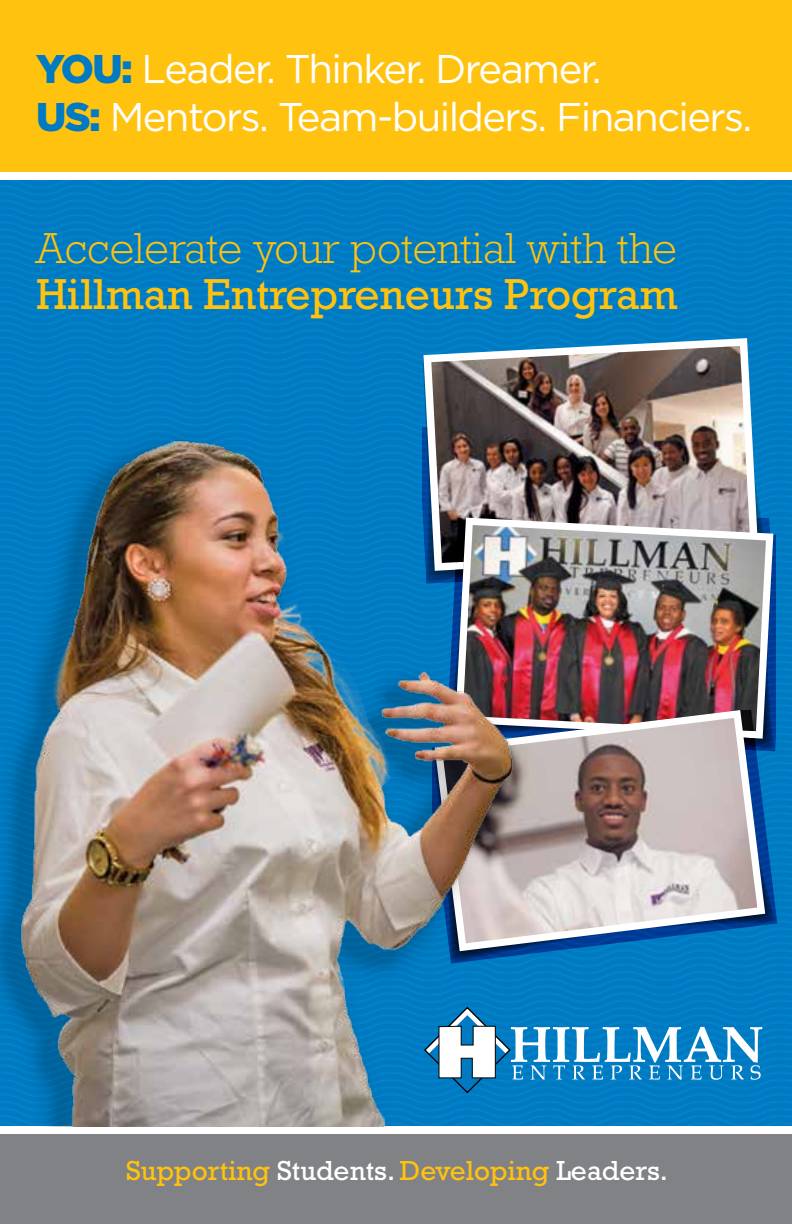
<style>
.page{position:relative;width:792px;height:1224px;background:#fff}
.page>*{position:absolute;margin:0;border:0;box-sizing:border-box;transform-origin:0 0}
.t1{font:300 44px "Rockwell Std";color:#ffc20e}
.t2{font:44px "Rockwell Std";color:#ffc20e}
.t3{font:40px/48px "Gotham";letter-spacing:-.04em;color:#fff}
.t4{font:28px "Rockwell Std";color:#ffc20e}
.s1{font-weight:900;color:#007ac2}
.s2{color:#fff}
</style>
<div class="page">
<img style="left:0;top:180px;width:792px;height:946px">
<div style="left:0;top:0;width:792px;height:180px;background:#ffc20e"></div>
<div style="left:0;top:1126px;width:792px;height:98px;background:#808285"></div>
<div style="left:0;top:173px;width:792px;height:7px;background:#fff"></div>
<svg style="left:422px;top:339px;width:350px;height:179px;background:#007cc3"></svg>
<svg style="left:423px;top:338px;width:335px;height:180px;fill:#007fc7"></svg>
<img style="left:431px;top:346px;width:319px;height:172px">
<svg style="left:540px;top:518px;width:233px;height:192px"></svg>
<img style="left:540px;top:525px;width:226px;height:185px">
<svg style="left:540px;top:710px;width:237px;height:253px;background:#006eb6"></svg>
<img style="left:540px;top:710px;width:225px;height:241px">
<img style="left:540px;top:718px;width:217px;height:225px">
<div style="left:0;top:1126px;width:792px;height:8px;background:#fff"></div>
<svg style="left:540px;top:1006px;width:222px;height:88px;background:#2e93ce"></svg>
<img style="left:0;top:427px;width:18px;height:699px">
<img style="left:18px;top:415px;width:522px;height:711px">
<p class="t3" style="left:36px;top:44px;width:718px"><span class="s1">YOU:</span> Leader. Thinker. Dreamer.<br><span class="s1">US:</span> Mentors. Team-builders. Financiers.</p>
<p class="t1" style="left:36px;top:223px;width:642px">Accelerate your potential with the</p>
<p class="t2" style="left:36px;top:269px;width:643px">Hillman Entrepreneurs Program</p>
<p class="t4" style="left:126px;top:1155px;width:543px">Supporting <span class="s2">Students.</span> Developing <span class="s2">Leaders.</span></p>
</div>
